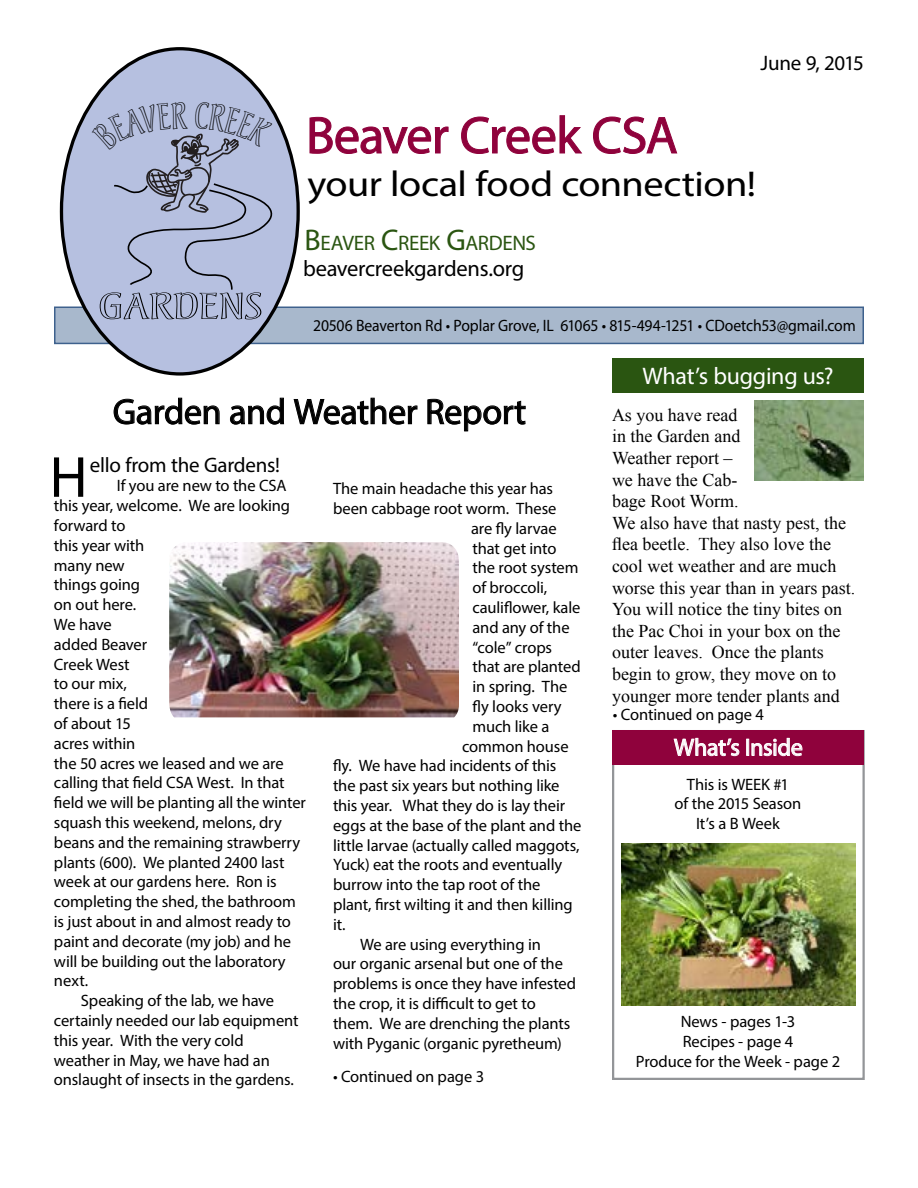
<style>
.page{position:relative;width:918px;height:1188px;background:#fff}
.page>*{position:absolute;margin:0;border:0;box-sizing:border-box;transform-origin:0 0}
.t1{font:58.35px "Myriad Pro";color:#000}
.t2{font:52.5px "Myriad Pro";letter-spacing:-.02em;color:#8f023c}
.t3{font:36px "Myriad Pro";letter-spacing:-.01em;color:#000;scale:1.12 1}
.t4{font:36px "Myriad Pro";letter-spacing:-.01em;color:#000}
.t5{font:34.65px "Andreas Std";letter-spacing:-.01em;color:#000;scale:1.56 1}
.t6{font:24px "Myriad Pro";letter-spacing:-.015em;color:#fff}
.t7{font:22.5px "Myriad Pro";letter-spacing:-.015em;color:#000}
.t8{font:21px "Myriad Pro";letter-spacing:-.01em;color:#000}
.t9{font:21px "Myriad Pro";letter-spacing:-.025em;color:#2a5511}
.t10{font:18px/21.6px "Times New Roman";color:#000}
.t11{font:16.5px/19.8px "Myriad Pro";letter-spacing:-.01em;color:#000;text-align:center}
.t12{font:16.5px "Myriad Pro";letter-spacing:-.01em;color:#000;scale:.95 1}
.s1{font-size:30px}
</style>
<div class="page">
<img style="left:169px;top:542px;width:290px;height:175px">
<svg style="left:113px;top:397px;width:107px;height:28px"></svg>
<svg style="left:230px;top:397px;width:54px;height:28px"></svg>
<svg style="left:293px;top:397px;width:125px;height:28px"></svg>
<svg style="left:427px;top:399px;width:99px;height:33px"></svg>
<img style="left:755px;top:400px;width:109px;height:80px">
<div style="left:612px;top:358px;width:252px;height:35px;background:#2a5511"></div>
<div style="left:612px;top:730px;width:253px;height:350px;border:2px solid #939598"></div>
<div style="left:612px;top:730px;width:252px;height:34px;background:#8f023c"></div>
<svg style="left:674px;top:738px;width:66px;height:18px"></svg>
<svg style="left:747px;top:738px;width:56px;height:18px"></svg>
<img style="left:621px;top:843px;width:235px;height:163px">
<div style="left:55px;top:307px;width:808px;height:36px;background:#a8b8cc"></div>
<div style="left:54px;top:307px;width:810px;height:37px;border:2px solid #3e618d"></div>
<svg style="left:58px;top:47px;width:243px;height:329px"></svg>
<svg style="left:309px;top:117px;width:140px;height:37px"></svg>
<svg style="left:461px;top:115px;width:122px;height:39px"></svg>
<svg style="left:593px;top:116px;width:85px;height:38px"></svg>
<svg style="left:91px;top:102px;width:188px;height:189px;background:#abb4d2"></svg>
<p class="t8" style="left:761px;top:50px;width:105px">June 9, 2015</p>
<h3 class="t5" style="left:98px;top:286px;width:107px">GARDENS</h3>
<h2 class="t2" style="left:306px;top:103px;width:373px">Beaver Creek CSA</h2>
<h3 class="t3" style="left:308px;top:162px;width:402px">your local food connection!</h3>
<p class="t9" style="left:304px;top:230px;width:233px"><span class="s1">B</span>EAVER <span class="s1">C</span>REEK <span class="s1">G</span>ARDENS</p>
<h3 class="t7" style="left:303px;top:254px;width:223px">beavercreekgardens.org</h3>
<p class="t12" style="left:313px;top:315px;width:572px">20506 Beaverton Rd • Poplar Grove, IL 61065 • 815-494-1251 • CDoetch53@gmail.com</p>
<h3 class="t4" style="left:113px;top:389px;width:415px">Garden and Weather Report</h3>
<h1 class="t1" style="left:50px;top:441px;width:40px">H</h1>
<p class="t8" style="left:90px;top:452px;width:192px">ello from the Gardens!</p>
<p class="t11" style="left:117px;top:476px;width:171px">If you are new to the CSA</p>
<p class="t11" style="left:54px;top:496px;width:238px">this year, welcome. We are looking</p>
<p class="t11" style="left:54px;top:515px;width:73px">forward to</p>
<p class="t11" style="left:54px;top:535px;width:92px">this year with</p>
<p class="t11" style="left:54px;top:555px;width:72px">many new</p>
<p class="t11" style="left:54px;top:575px;width:88px">things going</p>
<p class="t11" style="left:54px;top:595px;width:84px">on out here.</p>
<p class="t11" style="left:54px;top:614px;width:59px">We have</p>
<p class="t11" style="left:54px;top:634px;width:95px">added Beaver</p>
<p class="t11" style="left:54px;top:654px;width:77px">Creek West</p>
<p class="t11" style="left:54px;top:674px;width:74px">to our mix,</p>
<p class="t11" style="left:54px;top:694px;width:96px">there is a field</p>
<p class="t11" style="left:54px;top:713px;width:78px">of about 15</p>
<p class="t11" style="left:54px;top:733px;width:83px">acres within</p>
<p class="t11" style="left:54px;top:753px;width:231px">the 50 acres we leased and we are</p>
<p class="t11" style="left:54px;top:773px;width:232px">calling that field CSA West. In that</p>
<p class="t11" style="left:54px;top:793px;width:253px">field we will be planting all the winter</p>
<p class="t11" style="left:54px;top:812px;width:229px">squash this weekend, melons, dry</p>
<p class="t11" style="left:54px;top:832px;width:248px">beans and the remaining strawberry</p>
<p class="t11" style="left:54px;top:852px;width:232px">plants (600). We planted 2400 last</p>
<p class="t11" style="left:54px;top:872px;width:224px">week at our gardens here. Ron is</p>
<p class="t11" style="left:54px;top:892px;width:243px">completing the shed, the bathroom</p>
<p class="t11" style="left:54px;top:911px;width:239px">is just about in and almost ready to</p>
<p class="t11" style="left:54px;top:931px;width:239px">paint and decorate (my job) and he</p>
<p class="t11" style="left:54px;top:951px;width:233px">will be building out the laboratory</p>
<p class="t11" style="left:54px;top:971px;width:36px">next.</p>
<p class="t11" style="left:81px;top:991px;width:195px">Speaking of the lab, we have</p>
<p class="t11" style="left:54px;top:1010px;width:246px">certainly needed our lab equipment</p>
<p class="t11" style="left:54px;top:1030px;width:191px">this year. With the very cold</p>
<p class="t11" style="left:54px;top:1050px;width:217px">weather in May, we have had an</p>
<p class="t11" style="left:54px;top:1070px;width:241px">onslaught of insects in the gardens.</p>
<p class="t11" style="left:333px;top:478px;width:222px">The main headache this year has</p>
<p class="t11" style="left:333px;top:498px;width:225px">been cabbage root worm. These</p>
<p class="t11" style="left:471px;top:518px;width:87px">are fly larvae</p>
<p class="t11" style="left:473px;top:538px;width:85px">that get into</p>
<p class="t11" style="left:473px;top:558px;width:108px">the root system</p>
<p class="t11" style="left:473px;top:577px;width:76px">of broccoli,</p>
<p class="t11" style="left:473px;top:597px;width:109px">cauliflower, kale</p>
<p class="t11" style="left:473px;top:617px;width:99px">and any of the</p>
<p class="t11" style="left:473px;top:637px;width:81px">“cole” crops</p>
<p class="t11" style="left:473px;top:657px;width:110px">that are planted</p>
<p class="t11" style="left:473px;top:676px;width:96px">in spring. The</p>
<p class="t11" style="left:473px;top:696px;width:91px">fly looks very</p>
<p class="t11" style="left:473px;top:716px;width:78px">much like a</p>
<p class="t11" style="left:462px;top:736px;width:108px">common house</p>
<p class="t11" style="left:333px;top:756px;width:225px">fly. We have had incidents of this</p>
<p class="t11" style="left:333px;top:775px;width:228px">the past six years but nothing like</p>
<p class="t11" style="left:333px;top:795px;width:234px">this year. What they do is lay their</p>
<p class="t11" style="left:333px;top:815px;width:250px">eggs at the base of the plant and the</p>
<p class="t11" style="left:333px;top:835px;width:248px">little larvae (actually called maggots,</p>
<p class="t11" style="left:333px;top:855px;width:231px">Yuck) eat the roots and eventually</p>
<p class="t11" style="left:333px;top:874px;width:209px">burrow into the tap root of the</p>
<p class="t11" style="left:333px;top:894px;width:241px">plant, first wilting it and then killing</p>
<p class="t11" style="left:333px;top:914px;width:14px">it.</p>
<p class="t11" style="left:360px;top:934px;width:182px">We are using everything in</p>
<p class="t11" style="left:333px;top:954px;width:232px">our organic arsenal but one of the</p>
<p class="t11" style="left:333px;top:973px;width:245px">problems is once they have infested</p>
<p class="t11" style="left:333px;top:993px;width:204px">the crop, it is difficult to get to</p>
<p class="t11" style="left:333px;top:1013px;width:239px">them. We are drenching the plants</p>
<p class="t11" style="left:333px;top:1033px;width:230px">with Pyganic (organic pyretheum)</p>
<p class="t11" style="left:333px;top:1066px;width:153px">• Continued on page 3</p>
<h3 class="t6" style="left:642px;top:361px;width:193px">What’s bugging us?</h3>
<p class="t10" style="left:612px;top:403px;width:245px">As you have read<br>in the Garden and<br>Weather report –<br>we have the Cab-<br>bage Root Worm.<br>We also have that nasty pest, the flea beetle. They also love the cool wet weather and are much worse this year than in years past.<br>You will notice the tiny bites on the Pac Choi in your box on the outer leaves. Once the plants begin to grow, they move on to younger more tender plants and</p>
<h3 class="t6" style="left:674px;top:733px;width:130px">What’s Inside</h3>
<p class="t11" style="left:675px;top:774px;width:128px">This is WEEK #1<br>of the 2015 Season<br>It’s a B Week</p>
<p class="t11" style="left:613px;top:704px;width:153px">• Continued on page 4</p>
<p class="t11" style="left:636px;top:1011px;width:206px">News - pages 1-3<br>Recipes - page 4<br>Produce for the Week - page 2</p>
</div>
